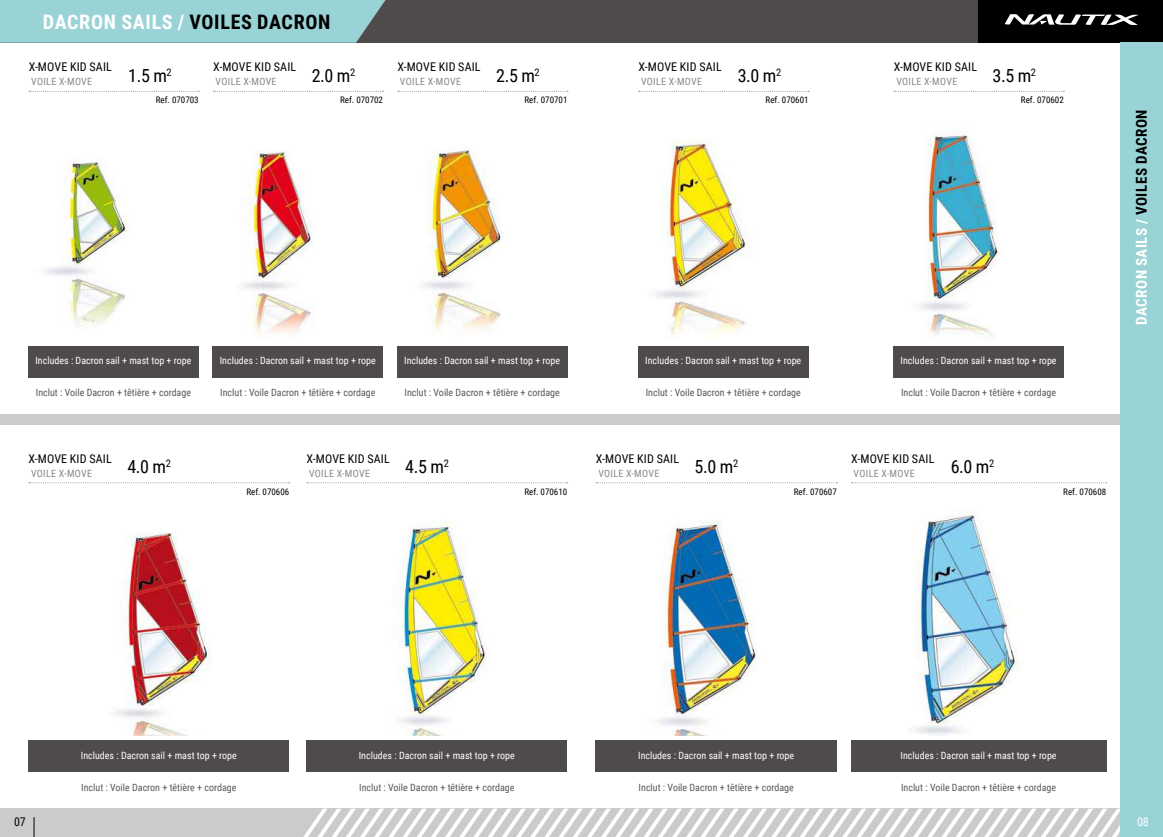
<style>
.page{position:relative;width:1163px;height:837px;background:#fff}
.page>*{position:absolute;margin:0;border:0;box-sizing:border-box;transform-origin:0 0}
.t1{font:700 20px "Roboto Condensed";letter-spacing:.035em;color:#fff}
.t2{font:18px "Roboto Condensed";color:#000}
.t3{font:700 15px "Roboto Condensed";letter-spacing:.035em;color:#fff}
.t4{font:12px "Roboto Condensed";letter-spacing:.015em;color:#000}
.t5{font:12px "Roboto Condensed";color:#fff}
.t6{font:10px "Roboto Condensed";color:#58585a}
.t7{font:10px "Roboto Condensed";color:#fff}
.t8{font:10px "Roboto Condensed";letter-spacing:.035em;color:#87888a}
.t9{font:9px "Roboto Condensed";color:#000}
.s1{color:#000}
</style>
<div class="page">
<img style="left:45px;top:162px;width:82px;height:165px">
<svg style="left:29px;top:91px;width:170px;height:1px"></svg>
<img style="left:243px;top:150px;width:71px;height:184px">
<svg style="left:213px;top:91px;width:170px;height:1px"></svg>
<img style="left:423px;top:150px;width:78px;height:181px">
<svg style="left:397px;top:91px;width:171px;height:1px"></svg>
<img style="left:655px;top:139px;width:91px;height:198px">
<svg style="left:638px;top:91px;width:171px;height:1px"></svg>
<img style="left:919px;top:128px;width:80px;height:208px">
<svg style="left:894px;top:91px;width:170px;height:1px"></svg>
<div style="left:0;top:414px;width:1162px;height:10px;background:#cdcbca"></div>
<div style="left:0;top:808px;width:1162px;height:28px;background:#cdcbca"></div>
<svg style="left:304px;top:808px;width:816px;height:28px"></svg>
<div style="left:0;top:0;width:1162px;height:43px;background:#4f4b4a"></div>
<div style="left:978px;top:0;width:184px;height:43px;background:#000"></div>
<svg style="left:1004px;top:14px;width:134px;height:11px"></svg>
<div style="left:1120px;top:43px;width:42px;height:793px;background:#9ad3d6"></div>
<div style="left:0;top:0;width:385px;height:43px;background:#9ad3d6"></div>
<svg style="left:34px;top:817px;width:1px;height:19px"></svg>
<div style="left:28px;top:740px;width:261px;height:31px;background:#4f4b4a"></div>
<div style="left:28px;top:346px;width:170px;height:31px;background:#4f4b4a"></div>
<div style="left:213px;top:346px;width:170px;height:31px;background:#4f4b4a"></div>
<div style="left:397px;top:346px;width:170px;height:31px;background:#4f4b4a"></div>
<div style="left:638px;top:346px;width:170px;height:31px;background:#4f4b4a"></div>
<div style="left:893px;top:346px;width:170px;height:31px;background:#4f4b4a"></div>
<img style="left:116px;top:532px;width:96px;height:203px">
<svg style="left:29px;top:482px;width:261px;height:1px"></svg>
<div style="left:306px;top:740px;width:261px;height:31px;background:#4f4b4a"></div>
<img style="left:398px;top:521px;width:90px;height:214px">
<svg style="left:307px;top:482px;width:260px;height:1px"></svg>
<div style="left:595px;top:740px;width:241px;height:31px;background:#4f4b4a"></div>
<img style="left:657px;top:520px;width:100px;height:215px">
<svg style="left:596px;top:482px;width:241px;height:1px"></svg>
<div style="left:850px;top:740px;width:256px;height:31px;background:#4f4b4a"></div>
<img style="left:913px;top:510px;width:104px;height:225px">
<svg style="left:851px;top:482px;width:255px;height:1px"></svg>
<h1 class="t1" style="left:43px;top:8px;width:287px">DACRON SAI LS / <span class="s1">VOI LES DACRON</span></h1>
<p class="t4" style="left:29px;top:59px;width:85px">X-Move Kid Sail</p>
<p class="t8" style="left:31px;top:75px;width:62px">Voile X-Move</p>
<h2 class="t2" style="left:128px;top:63px;width:45px">1.5 m<sup>2</sup></h2>
<p class="t9" style="left:156px;top:94px;width:44px">Ref. 070703</p>
<p class="t4" style="left:213px;top:59px;width:85px">X-Move Kid Sail</p>
<p class="t8" style="left:215px;top:75px;width:63px">Voile X-Move</p>
<h2 class="t2" style="left:312px;top:63px;width:45px">2.0 m<sup>2</sup></h2>
<p class="t9" style="left:340px;top:94px;width:44px">Ref. 070702</p>
<p class="t4" style="left:397px;top:59px;width:85px">X-Move Kid Sail</p>
<p class="t8" style="left:400px;top:75px;width:62px">Voile X-Move</p>
<h2 class="t2" style="left:496px;top:63px;width:45px">2.5 m<sup>2</sup></h2>
<p class="t9" style="left:524px;top:94px;width:44px">Ref. 070701</p>
<p class="t4" style="left:638px;top:59px;width:85px">X-Move Kid Sail</p>
<p class="t8" style="left:641px;top:75px;width:62px">Voile X-Move</p>
<h2 class="t2" style="left:737px;top:63px;width:45px">3.0 m<sup>2</sup></h2>
<p class="t9" style="left:765px;top:94px;width:44px">Ref. 070601</p>
<p class="t4" style="left:893px;top:59px;width:85px">X-Move Kid Sail</p>
<p class="t8" style="left:896px;top:75px;width:62px">Voile X-Move</p>
<h2 class="t2" style="left:992px;top:63px;width:45px">3.5 m<sup>2</sup></h2>
<p class="t9" style="left:1020px;top:94px;width:44px">Ref. 070602</p>
<p class="t7" style="left:35px;top:353px;width:157px">I ncludes : Dacron sail + mast top + rope</p>
<p class="t6" style="left:36px;top:385px;width:157px">I nclut : Voile Dacron + têtière + cordage</p>
<p class="t7" style="left:220px;top:353px;width:157px">I ncludes : Dacron sail + mast top + rope</p>
<p class="t6" style="left:220px;top:385px;width:157px">I nclut : Voile Dacron + têtière + cordage</p>
<p class="t7" style="left:404px;top:353px;width:157px">I ncludes : Dacron sail + mast top + rope</p>
<p class="t6" style="left:404px;top:385px;width:157px">I nclut : Voile Dacron + têtière + cordage</p>
<p class="t7" style="left:645px;top:353px;width:157px">I ncludes : Dacron sail + mast top + rope</p>
<p class="t6" style="left:645px;top:385px;width:157px">I nclut : Voile Dacron + têtière + cordage</p>
<p class="t7" style="left:900px;top:353px;width:157px">I ncludes : Dacron sail + mast top + rope</p>
<p class="t6" style="left:900px;top:385px;width:157px">I nclut : Voile Dacron + têtière + cordage</p>
<h3 class="t3" style="left:1130px;top:397px;width:287px;rotate:-90deg">DACRON SAILS / <span class="s1">VOILES DACRON</span></h3>
<p class="t4" style="left:29px;top:450px;width:85px">X-Move Kid Sail</p>
<p class="t8" style="left:31px;top:466px;width:63px">Voile X-Move</p>
<h2 class="t2" style="left:127px;top:454px;width:45px">4.0 m<sup>2</sup></h2>
<p class="t4" style="left:306px;top:450px;width:85px">X-Move Kid Sail</p>
<p class="t8" style="left:309px;top:466px;width:63px">Voile X-Move</p>
<h2 class="t2" style="left:405px;top:454px;width:45px">4.5 m<sup>2</sup></h2>
<p class="t4" style="left:595px;top:450px;width:85px">X-Move Kid Sail</p>
<p class="t8" style="left:598px;top:466px;width:62px">Voile X-Move</p>
<h2 class="t2" style="left:694px;top:454px;width:45px">5.0 m<sup>2</sup></h2>
<p class="t4" style="left:851px;top:450px;width:85px">X-Move Kid Sail</p>
<p class="t8" style="left:853px;top:466px;width:63px">Voile X-Move</p>
<h2 class="t2" style="left:950px;top:454px;width:45px">6.0 m<sup>2</sup></h2>
<p class="t9" style="left:246px;top:485px;width:44px">Ref. 070606</p>
<p class="t9" style="left:524px;top:485px;width:44px">Ref. 070610</p>
<p class="t9" style="left:793px;top:485px;width:44px">Ref. 070607</p>
<p class="t9" style="left:1063px;top:485px;width:44px">Ref. 070608</p>
<p class="t7" style="left:81px;top:747px;width:157px">I ncludes : Dacron sail + mast top + rope</p>
<p class="t6" style="left:81px;top:779px;width:157px">I nclut : Voile Dacron + têtière + cordage</p>
<p class="t7" style="left:359px;top:747px;width:157px">I ncludes : Dacron sail + mast top + rope</p>
<p class="t6" style="left:359px;top:779px;width:157px">I nclut : Voile Dacron + têtière + cordage</p>
<p class="t7" style="left:638px;top:747px;width:157px">I ncludes : Dacron sail + mast top + rope</p>
<p class="t6" style="left:638px;top:779px;width:157px">I nclut : Voile Dacron + têtière + cordage</p>
<p class="t7" style="left:900px;top:747px;width:157px">I ncludes : Dacron sail + mast top + rope</p>
<p class="t6" style="left:900px;top:779px;width:157px">I nclut : Voile Dacron + têtière + cordage</p>
<p class="t4" style="left:14px;top:813px;width:13px">07</p>
<p class="t5" style="left:1136px;top:813px;width:13px">08</p>
</div>
